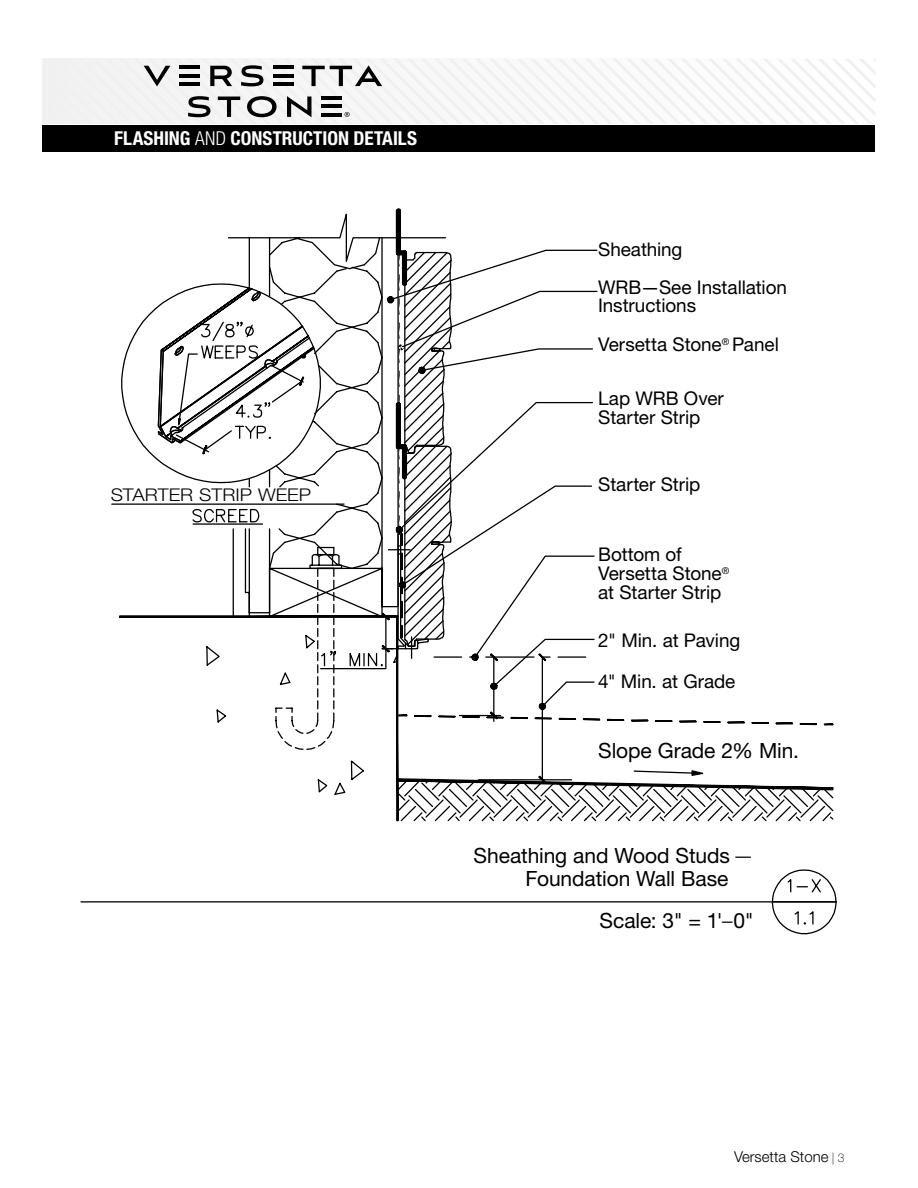
<style>
.page{position:relative;width:918px;height:1188px;background:#fff}
.page>*{position:absolute;margin:0;border:0;box-sizing:border-box;transform-origin:0 0}
.t1{font:21px/23.1px "Helvetica Neue LT Std";letter-spacing:-.005em;color:#000}
.t2{font:700 condensed 19.2px "Helvetica Neue LT Std";color:#fff}
.t3{font:18.9px/18.9px "Helvetica Neue LT Std";letter-spacing:-.005em;color:#000}
.t4{font:300 17.55px "Helvetica Neue LT Std";color:#000;scale:1.11 1}
.t5{font:300 15px "Helvetica Neue LT Std";color:#000}
.s1{font-weight:300}
.s2{font-weight:100;font-size:12px}
</style>
<div class="page">
<svg style="left:43px;top:59px;width:832px;height:65px"></svg>
<div style="left:43px;top:125px;width:832px;height:27px;background:#000"></div>
<svg style="left:144px;top:66px;width:26px;height:9px"></svg>
<svg style="left:210px;top:66px;width:22px;height:9px"></svg>
<svg style="left:241px;top:65px;width:22px;height:10px"></svg>
<svg style="left:302px;top:65px;width:80px;height:10px"></svg>
<hr style="left:179px;top:66px;width:21px;height:3px;background:#000">
<hr style="left:179px;top:74px;width:21px;height:3px;background:#000">
<hr style="left:274px;top:66px;width:20px;height:3px;background:#000">
<hr style="left:274px;top:74px;width:20px;height:3px;background:#000">
<svg style="left:119px;top:75px;width:281px;height:49px"></svg>
<svg style="left:396px;top:799px;width:438px;height:23px"></svg>
<svg style="left:111px;top:208px;width:723px;height:591px"></svg>
<hr style="left:81px;top:901px;width:755px;height:2px;background:#000">
<svg style="left:771px;top:869px;width:66px;height:66px"></svg>
<p class="t2" style="left:114px;top:126px;width:304px">FLASHING <span class="s1">AND</span> CONSTRUCTION DETAILS</p>
<p class="t4" style="left:111px;top:484px;width:182px">STARTER STRIP WEEP</p>
<p class="t3" style="left:598px;top:230px;width:190px;line-height:37.8px">Sheathing<br>WRB—See Installation</p>
<p class="t3" style="left:598px;top:286px;width:182px;line-height:38.8px">Instructions<br>Versetta Stone<sup>®</sup> Panel</p>
<p class="t3" style="left:598px;top:388px;width:127px">Lap WRB Over<br>Starter Strip</p>
<p class="t3" style="left:598px;top:475px;width:104px">Starter Strip</p>
<p class="t3" style="left:598px;top:544px;width:133px">Bottom of<br>Versetta Stone<sup>® </sup>at Starter Strip</p>
<p class="t3" style="left:598px;top:620px;width:144px;line-height:40.8px">2" Min. at Paving<br>4" Min. at Grade</p>
<p class="t1" style="left:598px;top:738px;width:202px">Slope Grade 2% Min.</p>
<p class="t1" style="left:525px;top:844px;width:230px;text-indent:-52px">Sheathing and Wood Studs <span class="s1">—<br></span>Foundation Wall Base</p>
<p class="t1" style="left:599px;top:909px;width:156px">Scale: 3" = 1'<span class="s1">–</span>0"</p>
<p class="t5" style="left:734px;top:1148px;width:112px">Versetta Stone <span class="s2">| 3</span></p>
</div>
